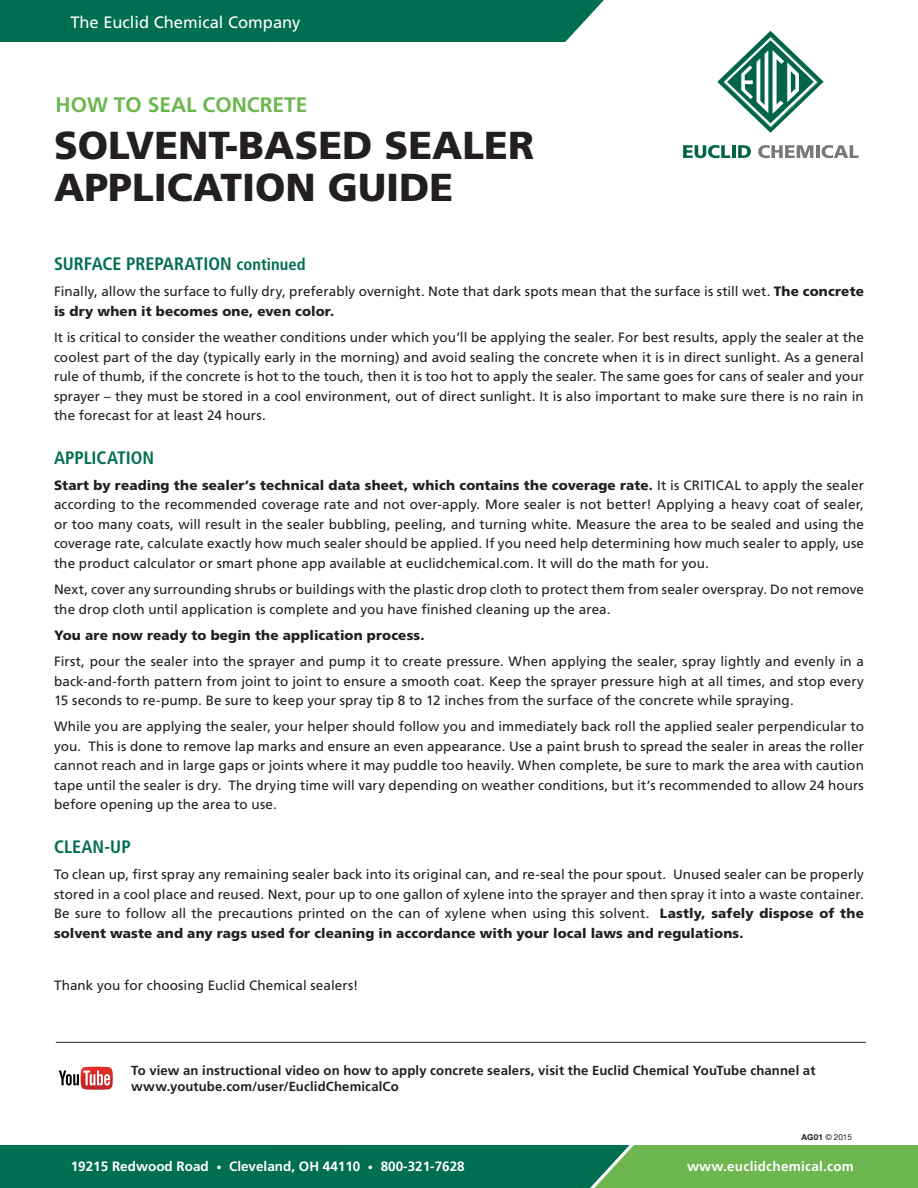
<style>
.page{position:relative;width:918px;height:1188px;background:#fff}
.page>*{position:absolute;margin:0;border:0;box-sizing:border-box;transform-origin:0 0}
.t1{font:900 39px "Frutiger LT Std";color:#231f20}
.t2{font:700 21px "Frutiger LT Std";color:#6db650}
.t3{font:700 condensed 18px "Frutiger LT Std";color:#006e51}
.t4{font:16.5px "Frutiger LT Std";color:#fff}
.t5{font:13.5px/19.5px "Frutiger LT Std";letter-spacing:.005em;color:#231f20;text-align:justify}
.t6{font:700 13.5px "Frutiger LT Std";color:#fff}
.t7{font:900 13.5px "Frutiger LT Std";letter-spacing:.01em;color:#231f20}
.t8{font:700 13.5px "Frutiger LT Std";letter-spacing:.02em;color:#fff}
.t9{font:700 13.2px "Frutiger LT Std";letter-spacing:.01em;color:#231f20}
.t10{font:8.25px "Helvetica Neue LT Std";color:#231f20}
.s1{font-size:16.5px}
.s2{font-weight:900}
.s3{font-weight:700}
.s4{font-size:10.5px}
</style>
<div class="page">
<svg style="left:0;top:1145px;width:918px;height:43px;background:#248651"></svg>
<div style="left:0;top:0;width:604px;height:42px;background:#006e51"></div>
<svg style="left:717px;top:31px;width:107px;height:102px"></svg>
<svg style="left:683px;top:145px;width:47px;height:13px"></svg>
<hr style="left:732px;top:145px;width:4px;height:13px;background:#006548">
<svg style="left:738px;top:145px;width:13px;height:13px"></svg>
<svg style="left:758px;top:145px;width:55px;height:13px"></svg>
<hr style="left:816px;top:145px;width:4px;height:13px;background:#76787b">
<svg style="left:822px;top:145px;width:37px;height:13px"></svg>
<svg style="left:59px;top:1067px;width:54px;height:23px"></svg>
<hr style="left:56px;top:1042px;width:810px;height:1px;background:#231f20">
<p class="t4" style="left:70px;top:13px;width:232px">The Euclid Chemical Company</p>
<p class="t2" style="left:56px;top:92px;width:254px">HOW TO SEAL CONCRETE</p>
<p class="t1" style="left:54px;top:122px;width:482px">SOLVENT-BASED SEALER</p>
<p class="t1" style="left:54px;top:164px;width:401px">APPLICATION GUIDE</p>
<p class="t3" style="left:54px;top:253px;width:253px">SURFACE PREPARATION <span class="s1">continued</span></p>
<p class="t5" style="left:54px;top:282px;width:812px">Finally, allow the surface to fully dry, preferably overnight. Note that dark spots mean that the surface is still wet. <span class="s2">The concrete is dry when it becomes one, even color.</span></p>
<p class="t5" style="left:54px;top:328px;width:812px">It is critical to consider the weather conditions under which you’ll be applying the sealer. For best results, apply the sealer at the coolest part of the day (typically early in the morning) and avoid sealing the concrete when it is in direct sunlight. As a general rule of thumb, if the concrete is hot to the touch, then it is too hot to apply the sealer. The same goes for cans of sealer and your sprayer – they must be stored in a cool environment, out of direct sunlight. It is also important to make sure there is no rain in the forecast for at least 24 hours.</p>
<p class="t3" style="left:54px;top:447px;width:102px">APPLICATION</p>
<p class="t5" style="left:54px;top:475px;width:812px"><span class="s2">Start by reading the sealer’s technical data sheet, which contains the coverage rate.</span> It is CRITICAL to apply the sealer according to the recommended coverage rate and not over-apply. More sealer is not better! Applying a heavy coat of sealer, or too many coats, will result in the sealer bubbling, peeling, and turning white. Measure the area to be sealed and using the coverage rate, calculate exactly how much sealer should be applied. If you need help determining how much sealer to apply, use the product calculator or smart phone app available at euclidchemical.com. It will do the math for you.</p>
<p class="t5" style="left:54px;top:580px;width:812px">Next, cover any surrounding shrubs or buildings with the plastic drop cloth to protect them from sealer overspray. Do not remove the drop cloth until application is complete and you have finished cleaning up the area.</p>
<p class="t7" style="left:54px;top:627px;width:372px">You are now ready to begin the application process.</p>
<p class="t5" style="left:54px;top:652px;width:812px">First, pour the sealer into the sprayer and pump it to create pressure. When applying the sealer, spray lightly and evenly in a back-and-forth pattern from joint to joint to ensure a smooth coat. Keep the sprayer pressure high at all times, and stop every 15 seconds to re-pump. Be sure to keep your spray tip 8 to 12 inches from the surface of the concrete while spraying.</p>
<p class="t5" style="left:54px;top:717px;width:811px">While you are applying the sealer, your helper should follow you and immediately back roll the applied sealer perpendicular to you. This is done to remove lap marks and ensure an even appearance. Use a paint brush to spread the sealer in areas the roller cannot reach and in large gaps or joints where it may puddle too heavily. When complete, be sure to mark the area with caution tape until the sealer is dry. The drying time will vary depending on weather conditions, but it’s recommended to allow 24 hours before opening up the area to use.</p>
<p class="t3" style="left:54px;top:836px;width:78px">CLEAN-UP</p>
<p class="t5" style="left:54px;top:865px;width:811px">To clean up, first spray any remaining sealer back into its original can, and re-seal the pour spout. Unused sealer can be properly stored in a cool place and reused. Next, pour up to one gallon of xylene into the sprayer and then spray it into a waste container.<br>Be sure to follow all the precautions printed on the can of xylene when using this solvent. <span class="s2">Lastly, safely dispose of the solvent waste and any rags used for cleaning in accordance with your local laws and regulations.</span></p>
<p class="t5" style="left:54px;top:976px;width:306px">Thank you for choosing Euclid Chemical sealers!</p>
<p class="t9" style="left:131px;top:1062px;width:686px">To view an instructional video on how to apply concrete sealers, visit the Euclid Chemical YouTube channel at</p>
<p class="t9" style="left:131px;top:1078px;width:269px">www.youtube.com/user/EuclidChemicalCo</p>
<p class="t10" style="left:801px;top:1132px;width:52px"><span class="s3">AG01</span> © 2015</p>
<p class="t6" style="left:71px;top:1158px;width:395px">19215 Redwood Road <span class="s4">•</span> Cleveland, OH 44110 <span class="s4">•</span> 800-321-7628</p>
<p class="t8" style="left:687px;top:1158px;width:168px">www.euclidchemical.com</p>
</div>
